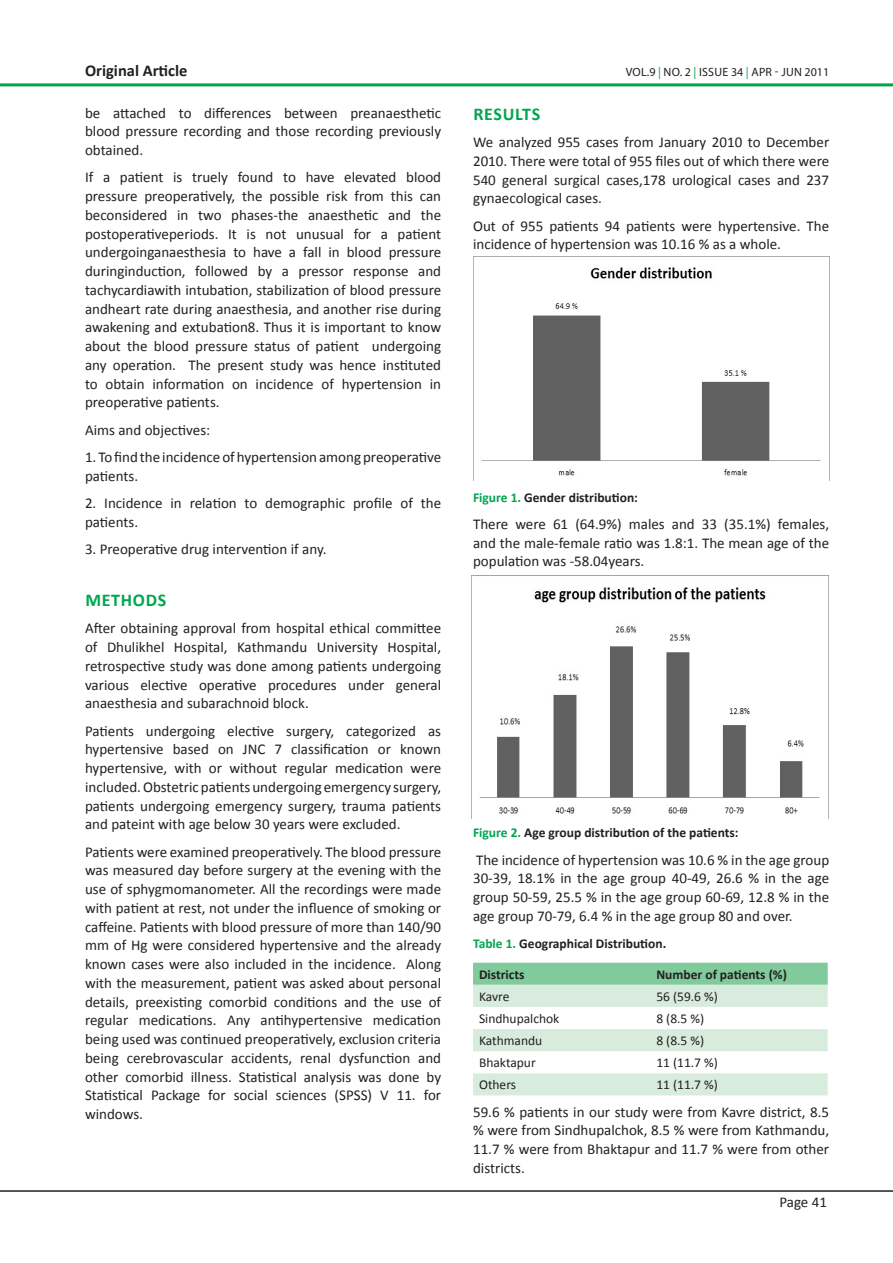
<style>
.page{position:relative;width:893px;height:1263px;background:#fff}
.page>*{position:absolute;margin:0;border:0;box-sizing:border-box;transform-origin:0 0}
.Heading_2_-_Sub_head{font:700 18px "Calibri";letter-spacing:.04em;color:#00a54f}
.Abstract_Words{font:700 16.5px "Calibri";color:#231f20}
.Normal_Text{font:15px/18.8px "Calibri";color:#231f20;text-align:justify}
.Table_Figure_Legend{font:700 13.5px "Calibri";color:#231f20}
.Table_Figure_Legend-2{font:13.5px "Calibri";color:#231f20}
.t1{font:12px "Myriad Pro";letter-spacing:.02em;color:#231f20}
.s1{color:#00a54f}
</style>
<div class="page">
<hr style="left:0;top:1190px;width:893px;height:2px;background:#231f20">
<hr style="left:0;top:83px;width:893px;height:3px;background:#00a54f">
<svg style="left:473px;top:963px;width:355px;height:132px"></svg>
<img style="left:473px;top:256px;width:356px;height:224px">
<img style="left:472px;top:575px;width:356px;height:239px">
<p class="Abstract_Words" style="left:85px;top:60px;width:104px">Original Article</p>
<p class="Normal_Text" style="left:85px;top:103px;width:358px">be attached to differences between preanaesthetic blood pressure recording and those recording previously obtained.</p>
<p class="Normal_Text" style="left:85px;top:168px;width:358px">If a patient is truely found to have elevated blood pressure preoperatively, the possible risk from this can beconsidered in two phases-the anaesthetic and the postoperativeperiods. It is not unusual for a patient undergoinganaesthesia to have a fall in blood pressure duringinduction, followed by a pressor response and tachycardiawith intubation, stabilization of blood pressure andheart rate during anaesthesia, and another rise during awakening and extubation8. Thus it is important to know about the blood pressure status of patient undergoing any operation. The present study was hence instituted to obtain information on incidence of hypertension in preoperative patients.</p>
<p class="Normal_Text" style="left:85px;top:420px;width:127px">Aims and objectives:</p>
<p class="Normal_Text" style="left:85px;top:448px;width:358px">1. To find the incidence of hypertension among preoperative patients.</p>
<p class="Normal_Text" style="left:85px;top:494px;width:358px">2. Incidence in relation to demographic profile of the patients.</p>
<p class="Normal_Text" style="left:85px;top:540px;width:243px">3. Preoperative drug intervention if any.</p>
<p class="Heading_2_-_Sub_head" style="left:85px;top:589px;width:83px">METHODS</p>
<p class="Normal_Text" style="left:85px;top:619px;width:358px">After obtaining approval from hospital ethical committee of Dhulikhel Hospital, Kathmandu University Hospital, retrospective study was done among patients undergoing various elective operative procedures under general anaesthesia and subarachnoid block.</p>
<p class="Normal_Text" style="left:85px;top:721px;width:358px">Patients undergoing elective surgery, categorized as hypertensive based on JNC 7 classification or known hypertensive, with or without regular medication were included. Obstetric patients undergoing emergency surgery, patients undergoing emergency surgery, trauma patients and pateint with age below 30 years were excluded.</p>
<p class="Normal_Text" style="left:85px;top:842px;width:358px">Patients were examined preoperatively. The blood pressure was measured day before surgery at the evening with the use of sphygmomanometer. All the recordings were made with patient at rest, not under the influence of smoking or caffeine. Patients with blood pressure of more than 140/90 mm of Hg were considered hypertensive and the already known cases were also included in the incidence. Along with the measurement, patient was asked about personal details, preexisting comorbid conditions and the use of regular medications. Any antihypertensive medication being used was continued preoperatively, exclusion criteria being cerebrovascular accidents, renal dysfunction and other comorbid illness. Statistical analysis was done by Statistical Package for social sciences (SPSS) V 11. for windows.</p>
<p class="t1" style="left:626px;top:65px;width:205px">VOL.9 <span class="s1">|</span> NO. 2 <span class="s1">|</span> ISSUE 34 <span class="s1">|</span> APR - JUN 2011</p>
<p class="Heading_2_-_Sub_head" style="left:473px;top:102px;width:68px">RESULTS</p>
<p class="Normal_Text" style="left:473px;top:133px;width:358px">We analyzed 955 cases from January 2010 to December 2010. There were total of 955 files out of which there were 540 general surgical cases,178 urological cases and 237 gynaecological cases.</p>
<p class="Normal_Text" style="left:473px;top:216px;width:358px">Out of 955 patients 94 patients were hypertensive. The incidence of hypertension was 10.16 % as a whole.</p>
<p class="Table_Figure_Legend" style="left:473px;top:488px;width:166px"><span class="s1">Figure 1.</span> Gender distribution:</p>
<p class="Normal_Text" style="left:473px;top:515px;width:358px">There were 61 (64.9%) males and 33 (35.1%) females, and the male-female ratio was 1.8:1. The mean age of the population was -58.04years.</p>
<p class="Table_Figure_Legend" style="left:473px;top:824px;width:267px"><span class="s1">Figure 2.</span> Age group distribution of the patients:</p>
<p class="Normal_Text" style="left:473px;top:850px;width:358px">The incidence of hypertension was 10.6 % in the age group 30-39, 18.1% in the age group 40-49, 26.6 % in the age group 50-59, 25.5 % in the age group 60-69, 12.8 % in the age group 70-79, 6.4 % in the age group 80 and over.</p>
<p class="Table_Figure_Legend" style="left:473px;top:935px;width:195px"><span class="s1">Table 1.</span> Geographical Distribution.</p>
<p class="Table_Figure_Legend" style="left:479px;top:966px;width:47px">Districts</p>
<p class="Table_Figure_Legend" style="left:656px;top:966px;width:132px">Number of patients (%)</p>
<p class="Table_Figure_Legend-2" style="left:479px;top:988px;width:32px">Kavre</p>
<p class="Table_Figure_Legend-2" style="left:656px;top:988px;width:63px">56 (59.6 %)</p>
<p class="Table_Figure_Legend-2" style="left:479px;top:1010px;width:82px">Sindhupalchok</p>
<p class="Table_Figure_Legend-2" style="left:656px;top:1010px;width:49px">8 (8.5 %)</p>
<p class="Table_Figure_Legend-2" style="left:479px;top:1032px;width:65px">Kathmandu</p>
<p class="Table_Figure_Legend-2" style="left:656px;top:1032px;width:49px">8 (8.5 %)</p>
<p class="Table_Figure_Legend-2" style="left:479px;top:1054px;width:58px">Bhaktapur</p>
<p class="Table_Figure_Legend-2" style="left:656px;top:1054px;width:63px">11 (11.7 %)</p>
<p class="Table_Figure_Legend-2" style="left:479px;top:1076px;width:39px">Others</p>
<p class="Table_Figure_Legend-2" style="left:656px;top:1076px;width:63px">11 (11.7 %)</p>
<p class="Normal_Text" style="left:473px;top:1102px;width:358px">59.6 % patients in our study were from Kavre district, 8.5 % were from Sindhupalchok, 8.5 % were from Kathmandu, 11.7 % were from Bhaktapur and 11.7 % were from other districts.</p>
<p class="Normal_Text" style="left:779px;top:1193px;width:49px">Page 41</p>
</div>
